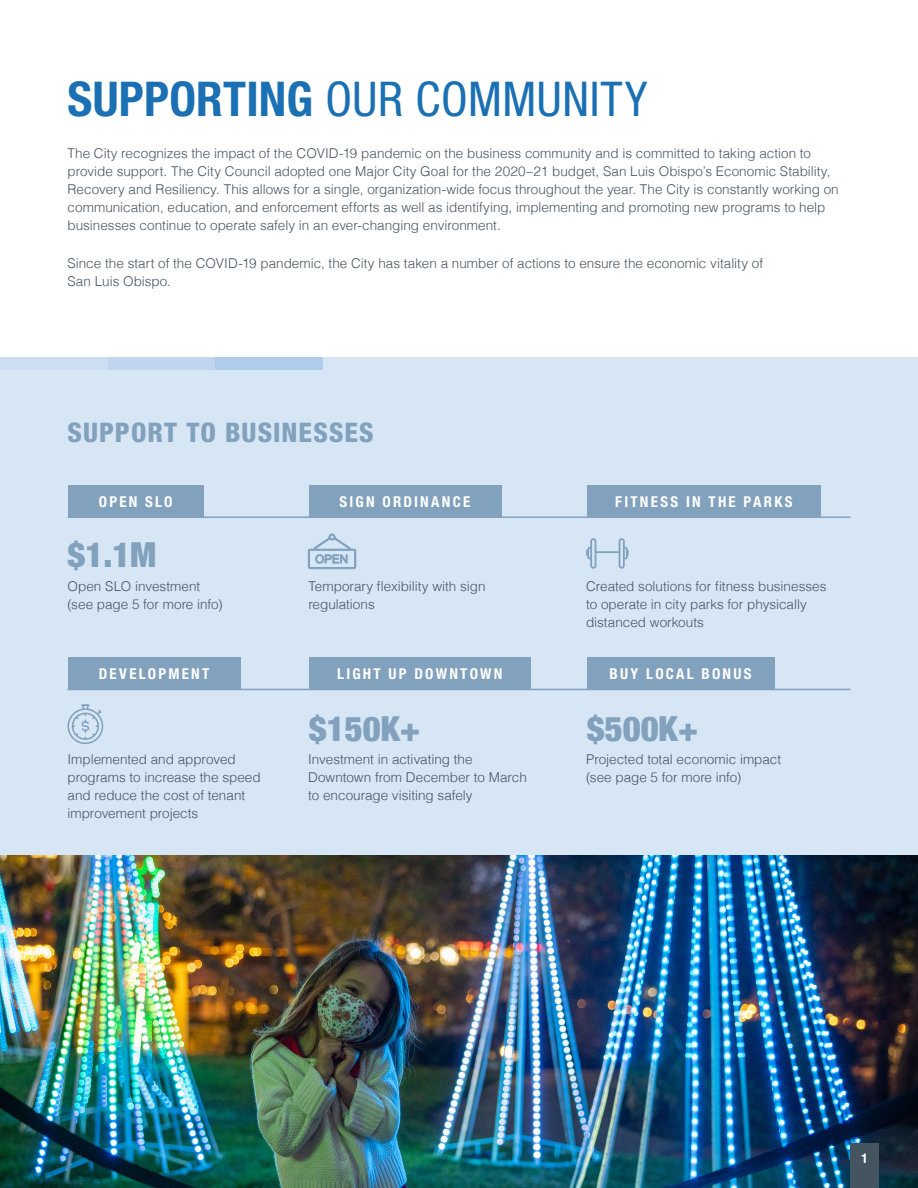
<style>
.page{position:relative;width:918px;height:1188px;background:#fff}
.page>*{position:absolute;margin:0;border:0;box-sizing:border-box;transform-origin:0 0}
.t1{font:condensed 48px "Helvetica Neue LT Pro";letter-spacing:.015em;color:#1a70b3}
.t2{font:900 condensed 34.5px "Helvetica Neue";color:#81a1bd}
.t3{font:800 condensed 27px "Helvetica Neue LT Pro";letter-spacing:.04em;color:#81a1bd}
.t4{font:700 condensed 15px "Helvetica Neue LT Pro";letter-spacing:.15em;color:#fff}
.t5{font:300 13.5px/18px "Helvetica";color:#455461}
.t6{font:700 13.5px "Helvetica";color:#fff}
.s1{font-weight:700}
</style>
<div class="page">
<img style="left:0;top:855px;width:918px;height:333px">
<div style="left:850px;top:1144px;width:29px;height:44px;background:#455461"></div>
<div style="left:0;top:357px;width:918px;height:498px;background:#d7e6f5"></div>
<div style="left:215px;top:357px;width:108px;height:13px;background:#b0cceb"></div>
<div style="left:108px;top:357px;width:107px;height:13px;background:#c0d6ef"></div>
<div style="left:0;top:357px;width:108px;height:13px;background:#cbdef2"></div>
<hr style="left:68px;top:516px;width:782px;height:2px;background:#81a1bd">
<hr style="left:68px;top:689px;width:782px;height:1px;background:#81a1bd">
<div style="left:587px;top:485px;width:234px;height:33px;background:#81a1bd"></div>
<svg style="left:586px;top:538px;width:43px;height:31px"></svg>
<div style="left:68px;top:657px;width:173px;height:33px;background:#81a1bd"></div>
<svg style="left:67px;top:704px;width:36px;height:40px"></svg>
<div style="left:309px;top:485px;width:193px;height:33px;background:#81a1bd"></div>
<svg style="left:308px;top:534px;width:48px;height:35px"></svg>
<div style="left:68px;top:485px;width:136px;height:33px;background:#81a1bd"></div>
<div style="left:309px;top:657px;width:222px;height:33px;background:#81a1bd"></div>
<div style="left:587px;top:657px;width:187px;height:33px;background:#81a1bd"></div>
<p class="t1" style="left:68px;top:72px;width:581px"><span class="s1">SUPPORTING</span> OUR COMMUNITY</p>
<p class="t5" style="left:68px;top:143px;width:773px">The City recognizes the impact of the COVID-19 pandemic on the business community and is committed to taking action to provide support. The City Council adopted one Major City Goal for the 2020–21 budget, San Luis Obispo’s Economic Stability, Recovery and Resiliency. This allows for a single, organization-wide focus throughout the year. The City is constantly working on communication, education, and enforcement efforts as well as identifying, implementing and promoting new programs to help businesses continue to operate safely in an ever-changing environment.</p>
<p class="t5" style="left:68px;top:253px;width:697px">Since the start of the COVID-19 pandemic, the City has taken a number of actions to ensure the economic vitality of</p>
<p class="t5" style="left:68px;top:271px;width:105px">San Luis Obispo.</p>
<p class="t3" style="left:68px;top:416px;width:308px">SUPPORT TO BUSINESSES</p>
<p class="t4" style="left:99px;top:493px;width:75px">OPEN SLO</p>
<p class="t4" style="left:340px;top:493px;width:132px">SIGN ORDINANCE</p>
<p class="t4" style="left:615px;top:493px;width:179px">FITNESS IN THE PARKS</p>
<p class="t2" style="left:68px;top:527px;width:90px">$1.1M</p>
<p class="t5" style="left:68px;top:577px;width:157px">Open SLO investment (see page 5 for more info)</p>
<p class="t5" style="left:308px;top:577px;width:179px">Temporary flexibility with sign regulations</p>
<p class="t5" style="left:586px;top:577px;width:242px">Created solutions for fitness businesses to operate in city parks for physically distanced workouts</p>
<p class="t4" style="left:99px;top:665px;width:112px">DEVELOPMENT</p>
<p class="t4" style="left:337px;top:665px;width:167px">LIGHT UP DOWNTOWN</p>
<p class="t4" style="left:610px;top:665px;width:143px">BUY LOCAL BONUS</p>
<p class="t2" style="left:309px;top:700px;width:113px">$150K+</p>
<p class="t2" style="left:587px;top:700px;width:113px">$500K+</p>
<p class="t5" style="left:68px;top:749px;width:195px">Implemented and approved programs to increase the speed and reduce the cost of tenant improvement projects</p>
<p class="t5" style="left:308px;top:749px;width:220px">Investment in activating the<br>Downtown from December to March to encourage visiting safely</p>
<p class="t5" style="left:586px;top:749px;width:197px">Projected total economic impact (see page 5 for more info)</p>
<p class="t6" style="left:861px;top:1147px;width:9px">1</p>
</div>
